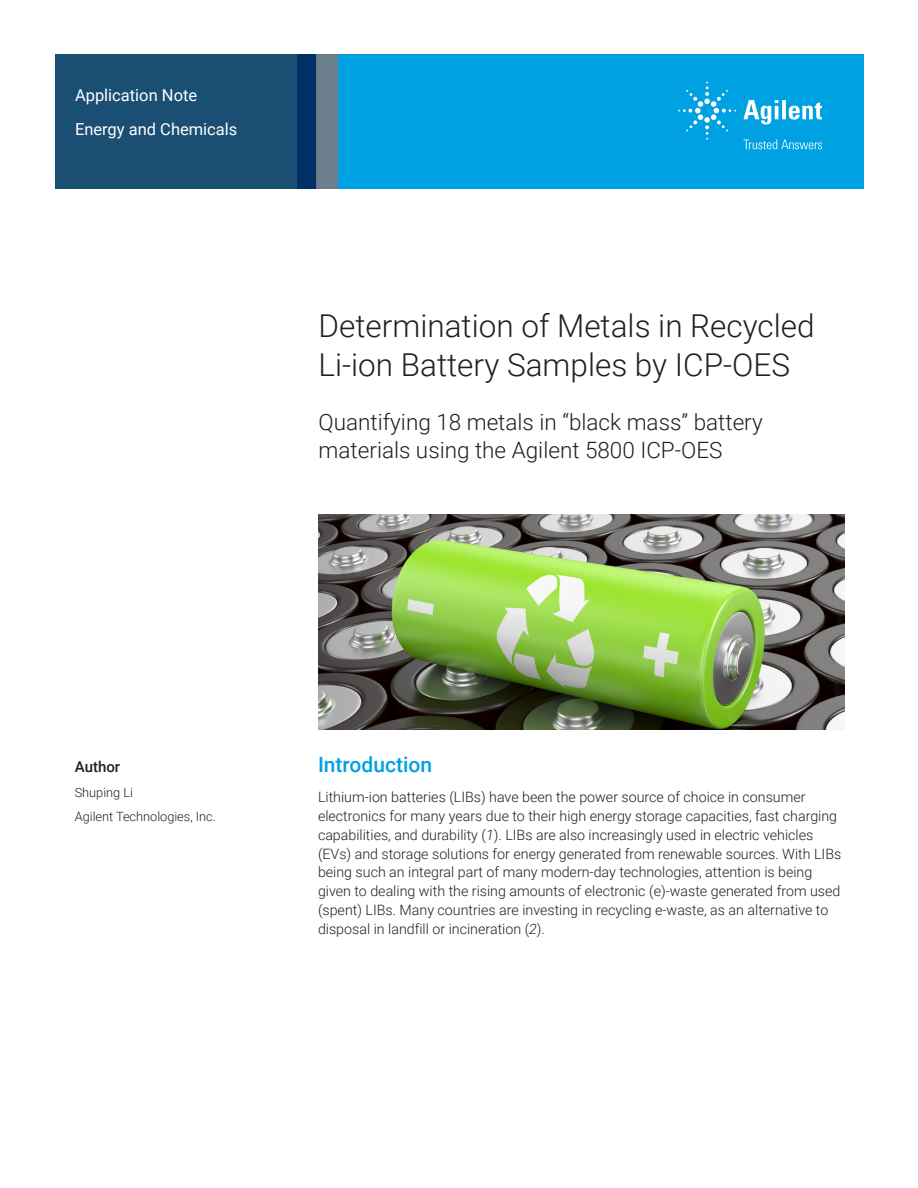
<style>
.page{position:relative;width:918px;height:1188px;background:#fff}
.page>*{position:absolute;margin:0;border:0;box-sizing:border-box;transform-origin:0 0}
.DATA_headline{font:300 31.5px/39px "Roboto";color:#231f20}
.DATA_subhead_large_b{font:300 22.5px/28.5px "Roboto";color:#231f20}
.DATA_subhead_large_b-2{font:500 21px "Roboto";color:#00a1e3}
.DATA_header{font:16.5px "Roboto";color:#fff}
.DATA_author_title{font:500 15px "Roboto";color:#231f20}
.DATA_opener_text{font:300 14.25px/18.8px "Roboto";color:#231f20}
.DATA_author_name___i{font:300 12.75px "Roboto";color:#231f20}
.s1{font-style:italic}
</style>
<div class="page">
<div style="left:297px;top:54px;width:567px;height:135px;background:#00a1e3"></div>
<svg style="left:55px;top:54px;width:261px;height:135px;background:#184b71"></svg>
<div style="left:316px;top:54px;width:22px;height:135px;background:#6b808c"></div>
<img style="left:319px;top:514px;width:526px;height:215px">
<svg style="left:743px;top:100px;width:79px;height:25px"></svg>
<svg style="left:678px;top:82px;width:58px;height:58px"></svg>
<svg style="left:744px;top:140px;width:78px;height:9px"></svg>
<p class="DATA_header" style="left:75px;top:83px;width:124px">Application Note</p>
<p class="DATA_header" style="left:75px;top:117px;width:164px">Energy and Chemicals</p>
<p class="DATA_headline" style="left:319px;top:305px;width:498px">Determination of Metals in Recycled<br>Li-ion Battery Samples by ICP-OES</p>
<p class="DATA_subhead_large_b" style="left:319px;top:407px;width:446px">Quantifying 18 metals in “black mass” battery materials using the Agilent 5800 ICP-OES</p>
<p class="DATA_author_title" style="left:75px;top:756px;width:47px">Author</p>
<p class="DATA_author_name___i" style="left:75px;top:783px;width:60px">Shuping Li</p>
<p class="DATA_author_name___i" style="left:75px;top:808px;width:143px">Agilent Technologies, Inc.</p>
<p class="DATA_subhead_large_b-2" style="left:318px;top:750px;width:116px">Introduction</p>
<p class="DATA_opener_text" style="left:318px;top:787px;width:525px">Lithium-ion batteries (LIBs) have been the power source of choice in consumer electronics for many years due to their high energy storage capacities, fast charging capabilities, and durability (<span class="s1">1</span>). LIBs are also increasingly used in electric vehicles (EVs) and storage solutions for energy generated from renewable sources. With LIBs being such an integral part of many modern-day technologies, attention is being given to dealing with the rising amounts of electronic (e)-waste generated from used (spent) LIBs. Many countries are investing in recycling e-waste, as an alternative to disposal in landfill or incineration (<span class="s1">2</span>).</p>
</div>
